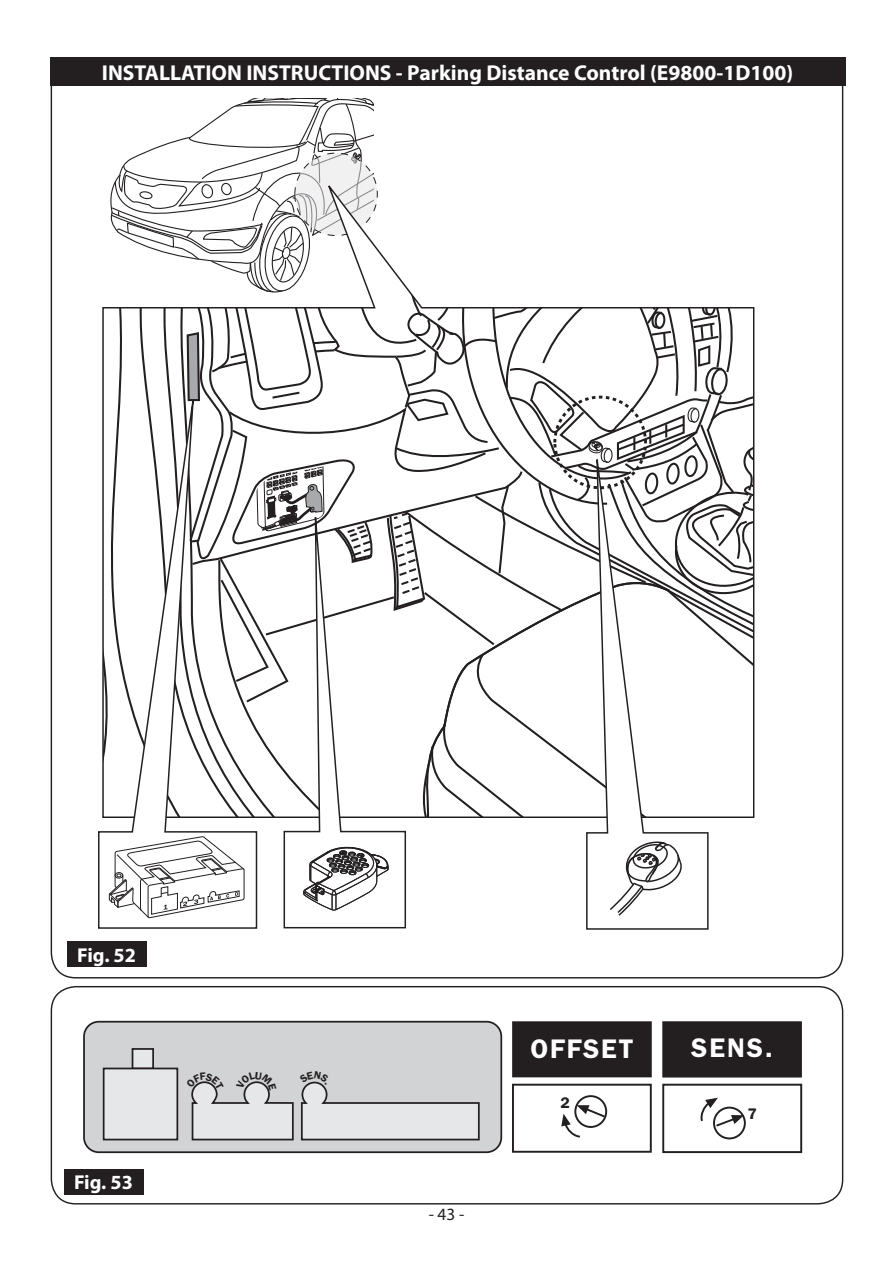
<style>
.page{position:relative;width:893px;height:1263px;background:#fff}
.page>*{position:absolute;margin:0;border:0;box-sizing:border-box;transform-origin:0 0}
.t1{font:600 27px "Franklin Gothic";letter-spacing:.07em;color:#fff}
.t2{font:700 21.6px "Myriad Pro";color:#fff}
.t3{font:700 20.1px "Myriad Pro";color:#fff}
.t4{font:17.25px "Myriad Pro";color:#231f20}
.t5{font:600 15.45px "Franklin Gothic";color:#231f20}
</style>
<div class="page">
<div style="left:50px;top:57px;width:795px;height:29px;background:#231f20"></div>
<div style="left:51px;top:986px;width:792px;height:219px;border:1px solid #231f20;border-radius:24px"></div>
<div style="left:67px;top:941px;width:79px;height:26px;background:#231f20"></div>
<div style="left:64px;top:1169px;width:79px;height:26px;background:#231f20"></div>
<svg style="left:117px;top:99px;width:257px;height:78px"></svg>
<svg style="left:102px;top:177px;width:653px;height:641px"></svg>
<svg style="left:98px;top:361px;width:160px;height:568px"></svg>
<svg style="left:283px;top:473px;width:124px;height:456px"></svg>
<svg style="left:303px;top:843px;width:86px;height:68px"></svg>
<svg style="left:108px;top:836px;width:137px;height:83px"></svg>
<svg style="left:585px;top:428px;width:124px;height:502px"></svg>
<svg style="left:608px;top:839px;width:75px;height:78px"></svg>
<div style="left:512px;top:1021px;width:139px;height:56px;background:#231f20;border:2px solid #231f20"></div>
<div style="left:662px;top:1021px;width:139px;height:57px;background:#231f20;border:2px solid #231f20"></div>
<div style="left:512px;top:1084px;width:139px;height:69px;border:2px solid #231f20"></div>
<div style="left:574px;top:1095px;width:33px;height:33px;border:2px solid #231f20;border-radius:50%"></div>
<div style="left:713px;top:1107px;width:32px;height:32px;border:2px solid #231f20;border-radius:50%"></div>
<div style="left:83px;top:1021px;width:419px;height:132px;background:#d1d3d4;border:2px solid #231f20;border-radius:15px"></div>
<div style="left:132px;top:1048px;width:22px;height:21px;background:#e6e7e8;border:2px solid #231f20"></div>
<div style="left:103px;top:1068px;width:75px;height:72px;background:#e6e7e8;border:2px solid #231f20"></div>
<div style="left:662px;top:1084px;width:140px;height:69px;border:2px solid #231f20"></div>
<svg style="left:561px;top:1105px;width:46px;height:33px"></svg>
<svg style="left:700px;top:1098px;width:44px;height:30px"></svg>
<svg style="left:191px;top:1081px;width:289px;height:60px"></svg>
<p class="t2" style="left:102px;top:64px;width:692px">INSTALLATION INSTRUCTIONS - Parking Distance Control (E9800-1D100)</p>
<p class="t3" style="left:77px;top:947px;width:60px">Fig. 52</p>
<p class="t3" style="left:74px;top:1175px;width:60px">Fig. 53</p>
<p class="t4" style="left:428px;top:1207px;width:37px">- 43 -</p>
<p class="t1" style="left:530px;top:1040px;width:105px">OFFSET</p>
<p class="t5" style="left:560px;top:1097px;width:11px">2</p>
<p class="t1" style="left:691px;top:1038px;width:83px">SENS.</p>
<p class="t5" style="left:747px;top:1108px;width:11px">7</p>
</div>
